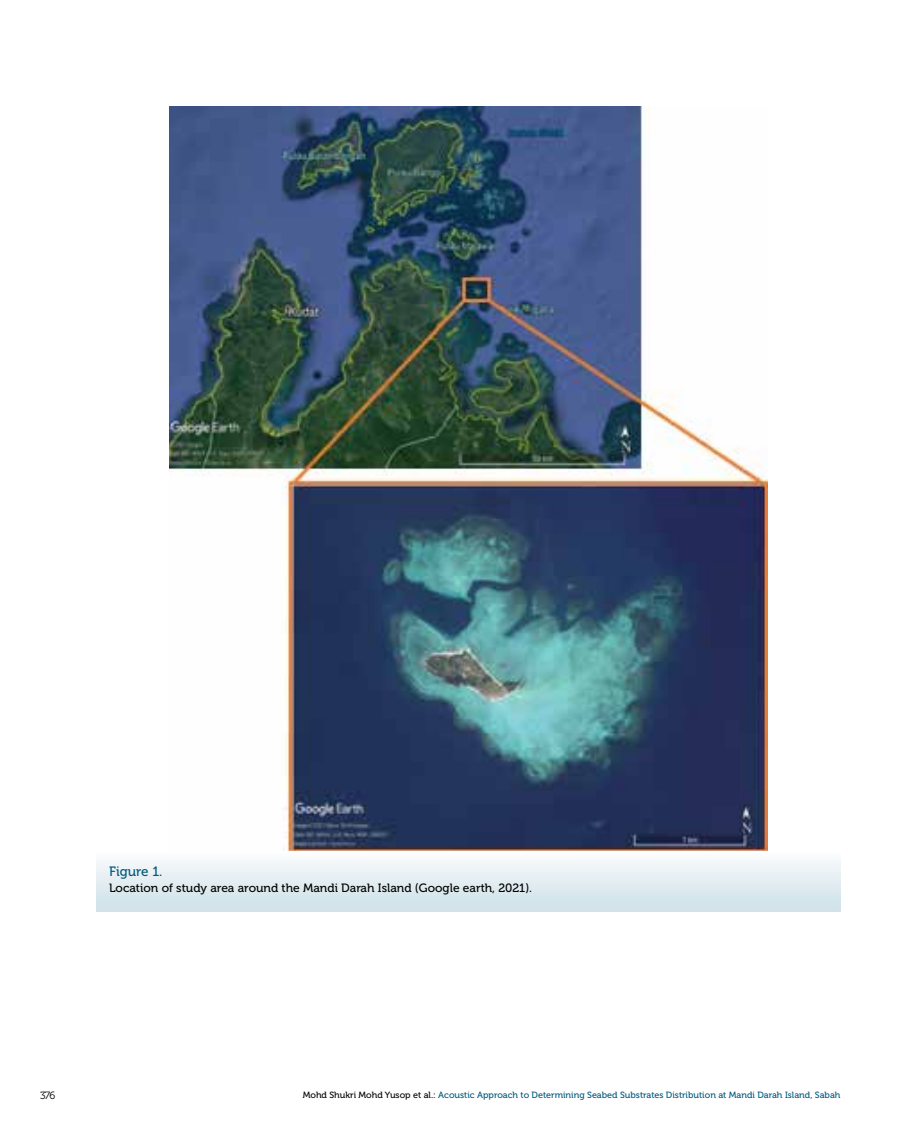
<style>
.page{position:relative;width:915px;height:1127px;background:#fff}
.page>*{position:absolute;margin:0;border:0;box-sizing:border-box;transform-origin:0 0}
.t1{font:13.5px "Museo 500";color:#00597c}
.t2{font:12px "Museo 500";color:#000}
.t3{font:10.5px "Museo 300";color:#000}
.t4{font:9px "Museo 500";color:#00597c}
.s1{color:#000}
</style>
<div class="page">
<img style="left:169px;top:106px;width:598px;height:744px">
<div style="left:96px;top:850px;width:744px;height:62px;background:linear-gradient(to bottom,#fdfdfe,#cde1e8)"></div>
<h1 class="t1" style="left:109px;top:863px;width:55px">Figure 1.</h1>
<h2 class="t2" style="left:109px;top:881px;width:424px">Location of study area around the Mandi Darah Island (Google earth, 2021).</h2>
<p class="t3" style="left:40px;top:1090px;width:17px">376</p>
<p class="t4" style="left:303px;top:1090px;width:539px"><span class="s1">Mohd Shukri Mohd Yusop et al.:</span> Acoustic Approach to Determining Seabed Substrates Distribution at Mandi Darah Island, Sabah</p>
</div>
